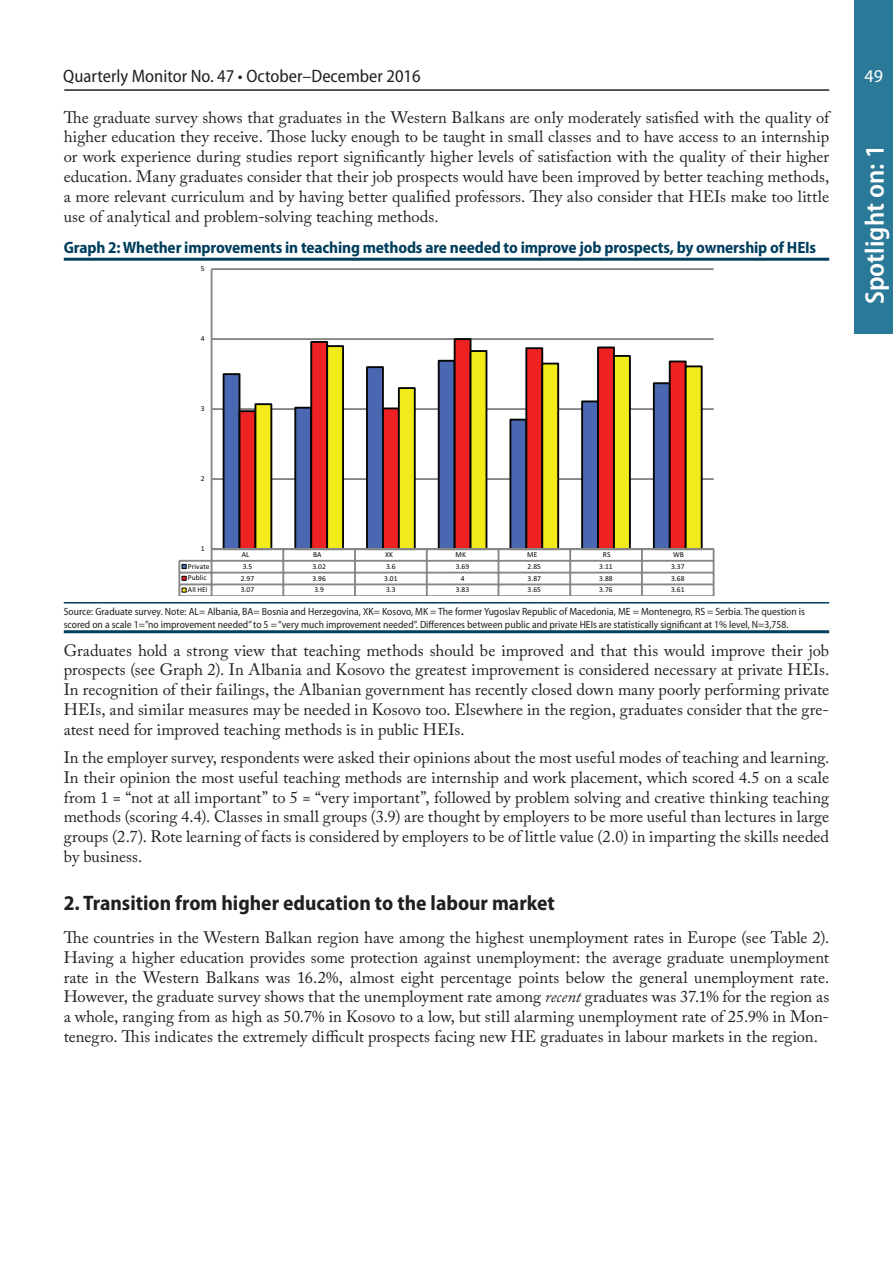
<style>
.page{position:relative;width:893px;height:1263px;background:#fff}
.page>*{position:absolute;margin:0;border:0;box-sizing:border-box;transform-origin:0 0}
.t1{font:600 semi-condensed 27px "Myriad Pro";color:#fff}
.big_podnaslov{font:700 semi-condensed 21px "Myriad Pro";color:#231f20}
.t2{font:semi-condensed 18px "Myriad Pro";color:#231f20}
.t3{font:18px "Myriad Pro";color:#fff}
.Običan_txt{font:16.5px/19.8px "Adobe Caslon Pro";letter-spacing:.005em;color:#231f20;text-align:justify}
.Tabela_-_naslov{font:700 semi-condensed 16.5px "Myriad Pro";letter-spacing:-.01em;color:#003e5e}
.ispod_tabela{font:semi-condensed 10.5px/12.6px "Myriad Pro";color:#231f20}
.t4{font:7.5px "Calibri";letter-spacing:.01em;color:#050504}
.s1{font-style:italic}
</style>
<div class="page">
<div style="left:855px;top:0;width:38px;height:334px;background:#2a7998"></div>
<hr style="left:64px;top:89px;width:765px;height:2px;background:#231f20">
<hr style="left:64px;top:258px;width:765px;height:3px;background:#003e5e">
<hr style="left:64px;top:602px;width:765px;height:1px;background:#003e5e">
<hr style="left:64px;top:630px;width:765px;height:3px;background:#003e5e">
<hr style="left:212px;top:268px;width:502px;height:2px;background:#878686">
<hr style="left:212px;top:338px;width:502px;height:2px;background:#878686">
<hr style="left:212px;top:408px;width:502px;height:2px;background:#878686">
<hr style="left:212px;top:478px;width:502px;height:2px;background:#878686">
<div style="left:223px;top:373px;width:17px;height:177px;background:#4a68b1;border:2px solid #050504"></div>
<div style="left:294px;top:407px;width:18px;height:143px;background:#4a68b1;border:2px solid #050504"></div>
<div style="left:366px;top:366px;width:18px;height:184px;background:#4a68b1;border:2px solid #050504"></div>
<div style="left:438px;top:360px;width:18px;height:190px;background:#4a68b1;border:2px solid #050504"></div>
<div style="left:509px;top:419px;width:18px;height:131px;background:#4a68b1;border:2px solid #050504"></div>
<div style="left:581px;top:400px;width:18px;height:150px;background:#4a68b1;border:2px solid #050504"></div>
<div style="left:653px;top:382px;width:18px;height:168px;background:#4a68b1;border:2px solid #050504"></div>
<div style="left:239px;top:410px;width:17px;height:140px;background:#ee2123;border:2px solid #050504"></div>
<div style="left:310px;top:341px;width:18px;height:209px;background:#ee2123;border:2px solid #050504"></div>
<div style="left:382px;top:407px;width:18px;height:143px;background:#ee2123;border:2px solid #050504"></div>
<div style="left:454px;top:338px;width:17px;height:212px;background:#ee2123;border:2px solid #050504"></div>
<div style="left:525px;top:347px;width:18px;height:203px;background:#ee2123;border:2px solid #050504"></div>
<div style="left:597px;top:346px;width:18px;height:204px;background:#ee2123;border:2px solid #050504"></div>
<div style="left:669px;top:361px;width:18px;height:189px;background:#ee2123;border:2px solid #050504"></div>
<div style="left:254px;top:403px;width:18px;height:147px;background:#f2eb19;border:2px solid #050504"></div>
<div style="left:326px;top:345px;width:18px;height:205px;background:#f2eb19;border:2px solid #050504"></div>
<div style="left:398px;top:387px;width:18px;height:163px;background:#f2eb19;border:2px solid #050504"></div>
<div style="left:470px;top:350px;width:17px;height:200px;background:#f2eb19;border:2px solid #050504"></div>
<div style="left:541px;top:363px;width:18px;height:187px;background:#f2eb19;border:2px solid #050504"></div>
<div style="left:613px;top:355px;width:18px;height:195px;background:#f2eb19;border:2px solid #050504"></div>
<div style="left:685px;top:365px;width:18px;height:185px;background:#f2eb19;border:2px solid #050504"></div>
<hr style="left:211px;top:269px;width:2px;height:280px;background:#878686">
<hr style="left:212px;top:548px;width:502px;height:2px;background:#878686">
<svg style="left:178px;top:549px;width:537px;height:46px"></svg>
<p class="t2" style="left:63px;top:66px;width:359px">Quarterly Monitor No. 47 • October–December 2016</p>
<p class="t3" style="left:864px;top:64px;width:20px">49</p>
<p class="Običan_txt" style="left:64px;top:107px;width:767px">The graduate survey shows that graduates in the Western Balkans are only moderately satisfied with the quality of higher education they receive. Those lucky enough to be taught in small classes and to have access to an internship or work experience during studies report significantly higher levels of satisfaction with the quality of their higher education. Many graduates consider that their job prospects would have been improved by better teaching methods, a more relevant curriculum and by having better qualified professors. They also consider that HEIs make too little use of analytical and problem-solving teaching methods.</p>
<p class="Tabela_-_naslov" style="left:64px;top:238px;width:754px">Graph 2: Whether improvements in teaching methods are needed to improve job prospects, by ownership of HEIs</p>
<h1 class="t1" style="left:860px;top:304px;width:161px;rotate:-90deg">Spotlight on: 1</h1>
<p class="t4" style="left:201px;top:264px;width:5px">5</p>
<p class="t4" style="left:201px;top:334px;width:5px">4</p>
<p class="t4" style="left:201px;top:404px;width:5px">3</p>
<p class="t4" style="left:201px;top:474px;width:5px">2</p>
<p class="t4" style="left:201px;top:543px;width:5px">1</p>
<p class="t4" style="left:242px;top:549px;width:9px">AL</p>
<p class="t4" style="left:313px;top:549px;width:10px">BA</p>
<p class="t4" style="left:385px;top:549px;width:9px">XK</p>
<p class="t4" style="left:455px;top:549px;width:12px">MK</p>
<p class="t4" style="left:527px;top:549px;width:12px">ME</p>
<p class="t4" style="left:603px;top:549px;width:9px">RS</p>
<p class="t4" style="left:673px;top:549px;width:12px">WB</p>
<p class="t4" style="left:188px;top:561px;width:23px">Private</p>
<p class="t4" style="left:243px;top:561px;width:11px">3.5</p>
<p class="t4" style="left:312px;top:561px;width:15px">3.02</p>
<p class="t4" style="left:386px;top:561px;width:11px">3.6</p>
<p class="t4" style="left:456px;top:561px;width:15px">3.69</p>
<p class="t4" style="left:528px;top:561px;width:15px">2.85</p>
<p class="t4" style="left:599px;top:561px;width:15px">3.11</p>
<p class="t4" style="left:671px;top:561px;width:15px">3.37</p>
<p class="t4" style="left:188px;top:573px;width:20px">Public</p>
<p class="t4" style="left:241px;top:573px;width:15px">2.97</p>
<p class="t4" style="left:312px;top:573px;width:15px">3.96</p>
<p class="t4" style="left:384px;top:573px;width:15px">3.01</p>
<p class="t4" style="left:461px;top:573px;width:5px">4</p>
<p class="t4" style="left:528px;top:573px;width:15px">3.87</p>
<p class="t4" style="left:599px;top:573px;width:15px">3.88</p>
<p class="t4" style="left:671px;top:573px;width:15px">3.68</p>
<p class="t4" style="left:188px;top:585px;width:21px">All HEI</p>
<p class="t4" style="left:241px;top:585px;width:15px">3.07</p>
<p class="t4" style="left:314px;top:585px;width:11px">3.9</p>
<p class="t4" style="left:386px;top:585px;width:11px">3.3</p>
<p class="t4" style="left:456px;top:585px;width:15px">3.83</p>
<p class="t4" style="left:528px;top:585px;width:15px">3.65</p>
<p class="t4" style="left:599px;top:585px;width:15px">3.76</p>
<p class="t4" style="left:671px;top:585px;width:15px">3.61</p>
<p class="ispod_tabela" style="left:64px;top:605px;width:743px">Source: Graduate survey. Note: AL= Albania, BA= Bosnia and Herzegovina, XK= Kosovo, MK = The former Yugoslav Republic of Macedonia, ME = Montenegro, RS = Serbia. The question is scored on a scale 1=”no improvement needed” to 5 = “very much improvement needed”. Differences between public and private HEIs are statistically significant at 1% level, N=3,758.</p>
<p class="Običan_txt" style="left:64px;top:640px;width:767px">Graduates hold a strong view that teaching methods should be improved and that this would improve their job prospects (see Graph 2). In Albania and Kosovo the greatest improvement is considered necessary at private HEIs.<br>In recognition of their failings, the Albanian government has recently closed down many poorly performing private HEIs, and similar measures may be needed in Kosovo too. Elsewhere in the region, graduates consider that the gre&shy;atest need for improved teaching methods is in public HEIs.</p>
<p class="Običan_txt" style="left:64px;top:747px;width:767px">In the employer survey, respondents were asked their opinions about the most useful modes of teaching and learning.<br>In their opinion the most useful teaching methods are internship and work placement, which scored 4.5 on a scale from 1 = “not at all important” to 5 = “very important”, followed by problem solving and creative thinking teaching methods (scoring 4.4). Classes in small groups (3.9) are thought by employers to be more useful than lectures in large groups (2.7). Rote learning of facts is considered by employers to be of little value (2.0) in imparting the skills needed by business.</p>
<p class="big_podnaslov" style="left:64px;top:891px;width:493px">2. Transition from higher education to the labour market</p>
<p class="Običan_txt" style="left:64px;top:927px;width:767px">The countries in the Western Balkan region have among the highest unemployment rates in Europe (see Table 2).<br>Having a higher education provides some protection against unemployment: the average graduate unemployment rate in the Western Balkans was 16.2%, almost eight percentage points below the general unemployment rate.<br>However, the graduate survey shows that the unemployment rate among <span class="s1">recent</span> graduates was 37.1% for the region as a whole, ranging from as high as 50.7% in Kosovo to a low, but still alarming unemployment rate of 25.9% in Mon&shy;tenegro. This indicates the extremely difficult prospects facing new HE graduates in labour markets in the region.</p>
</div>
